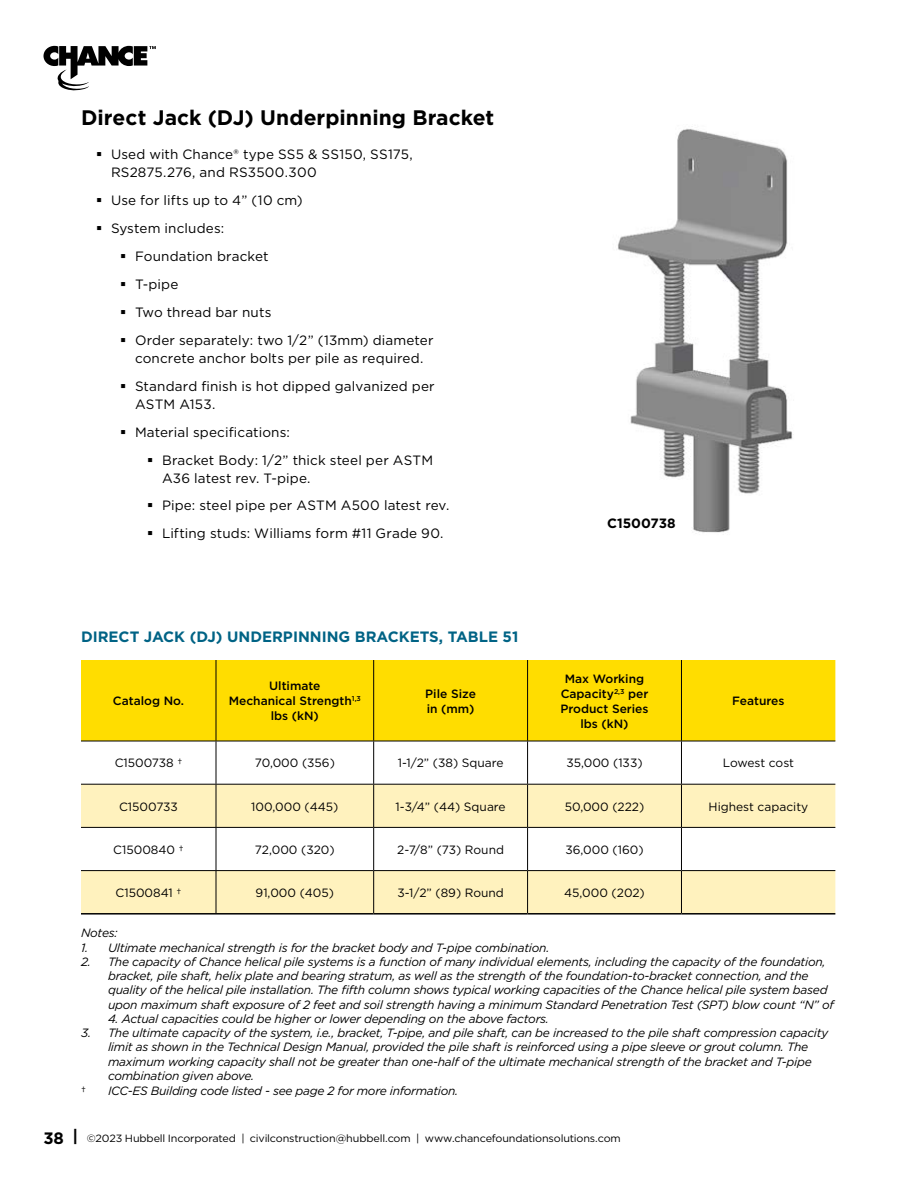
<style>
.page{position:relative;width:918px;height:1188px;background:#fff}
.page>*{position:absolute;margin:0;border:0;box-sizing:border-box;transform-origin:0 0}
._02___SUBHEADS{font:700 21px "Gotham";color:#000}
._03___BODY_COPY__NO{font:700 15px "Gotham";color:#006385}
.t1{font:13.5px/18px "Gotham";letter-spacing:.01em;color:#000}
.t2{font:700 13.5px "Gotham";color:#000}
.t3{font:italic 12px/14.2px "Gotham";letter-spacing:-.02em;color:#000}
._08___TABLE_COPY{font:12px "Gotham";color:#000}
._07__TABLE_HEADS__15{font:500 12px "Gotham";color:#000}
.t4{font:10.5px "Gotham";letter-spacing:-.015em;color:#000}
.s1{font-weight:700;font-size:16.5px}
</style>
<div class="page">
<svg style="left:44px;top:46px;width:112px;height:44px"></svg>
<img style="left:618px;top:128px;width:175px;height:405px">
<div style="left:81px;top:660px;width:754px;height:81px;background:#fd0"></div>
<svg style="left:81px;top:785px;width:754px;height:128px;fill:#fff2be"></svg>
<hr style="left:81px;top:741px;width:135px;height:1px;background:#000">
<hr style="left:216px;top:741px;width:158px;height:1px;background:#000">
<hr style="left:374px;top:741px;width:154px;height:1px;background:#000">
<hr style="left:528px;top:741px;width:153px;height:1px;background:#000">
<hr style="left:681px;top:741px;width:154px;height:1px;background:#000">
<hr style="left:81px;top:784px;width:135px;height:1px;background:#000">
<hr style="left:216px;top:784px;width:158px;height:1px;background:#000">
<hr style="left:374px;top:784px;width:154px;height:1px;background:#000">
<hr style="left:528px;top:784px;width:153px;height:1px;background:#000">
<hr style="left:681px;top:784px;width:154px;height:1px;background:#000">
<hr style="left:81px;top:827px;width:135px;height:1px;background:#000">
<hr style="left:216px;top:827px;width:158px;height:1px;background:#000">
<hr style="left:374px;top:827px;width:154px;height:1px;background:#000">
<hr style="left:528px;top:827px;width:153px;height:1px;background:#000">
<hr style="left:681px;top:827px;width:154px;height:1px;background:#000">
<hr style="left:81px;top:870px;width:135px;height:1px;background:#000">
<hr style="left:216px;top:870px;width:158px;height:1px;background:#000">
<hr style="left:374px;top:870px;width:154px;height:1px;background:#000">
<hr style="left:528px;top:870px;width:153px;height:1px;background:#000">
<hr style="left:681px;top:870px;width:154px;height:1px;background:#000">
<hr style="left:216px;top:660px;width:1px;height:81px;background:#000">
<hr style="left:373px;top:660px;width:1px;height:81px;background:#000">
<hr style="left:527px;top:660px;width:1px;height:81px;background:#000">
<hr style="left:681px;top:660px;width:1px;height:81px;background:#000">
<hr style="left:81px;top:913px;width:135px;height:2px;background:#000">
<hr style="left:216px;top:741px;width:1px;height:43px;background:#000">
<hr style="left:216px;top:785px;width:1px;height:42px;background:#000">
<hr style="left:216px;top:828px;width:1px;height:42px;background:#000">
<hr style="left:216px;top:871px;width:1px;height:42px;background:#000">
<hr style="left:373px;top:741px;width:1px;height:43px;background:#000">
<hr style="left:527px;top:741px;width:1px;height:43px;background:#000">
<hr style="left:373px;top:785px;width:1px;height:42px;background:#000">
<hr style="left:527px;top:785px;width:1px;height:42px;background:#000">
<hr style="left:373px;top:828px;width:1px;height:42px;background:#000">
<hr style="left:527px;top:828px;width:1px;height:42px;background:#000">
<hr style="left:373px;top:871px;width:1px;height:42px;background:#000">
<hr style="left:527px;top:871px;width:1px;height:42px;background:#000">
<hr style="left:216px;top:913px;width:158px;height:2px;background:#000">
<hr style="left:374px;top:913px;width:154px;height:2px;background:#000">
<hr style="left:528px;top:913px;width:153px;height:2px;background:#000">
<hr style="left:681px;top:741px;width:1px;height:43px;background:#000">
<hr style="left:681px;top:785px;width:1px;height:42px;background:#000">
<hr style="left:681px;top:828px;width:1px;height:42px;background:#000">
<hr style="left:681px;top:871px;width:1px;height:42px;background:#000">
<hr style="left:681px;top:913px;width:154px;height:2px;background:#000">
<p class="_02___SUBHEADS" style="left:81px;top:103px;width:415px">Direct Jack (DJ) Underpinning Bracket</p>
<p class="t1" style="left:111px;top:145px;width:303px">Used with Chance® type SS5 &amp; SS150, SS175,<br>RS2875.276, and RS3500.300</p>
<p class="t1" style="left:111px;top:191px;width:193px">Use for lifts up to 4” (10 cm)</p>
<p class="t1" style="left:111px;top:219px;width:115px">System includes:</p>
<p class="t1" style="left:135px;top:247px;width:135px">Foundation bracket</p>
<p class="t1" style="left:135px;top:275px;width:45px">T-pipe</p>
<p class="t1" style="left:135px;top:303px;width:138px">Two thread bar nuts</p>
<p class="t1" style="left:135px;top:331px;width:300px">Order separately: two 1/2” (13mm) diameter concrete anchor bolts per pile as required.</p>
<p class="t1" style="left:135px;top:377px;width:301px">Standard finish is hot dipped galvanized per<br>ASTM A153.</p>
<p class="t1" style="left:135px;top:423px;width:156px">Material specifications:</p>
<p class="t1" style="left:162px;top:451px;width:273px">Bracket Body: 1/2” thick steel per ASTM<br>A36 latest rev. T-pipe.</p>
<p class="t1" style="left:162px;top:496px;width:289px">Pipe: steel pipe per ASTM A500 latest rev.</p>
<p class="t1" style="left:162px;top:524px;width:283px">Lifting studs: Williams form #11 Grade 90.</p>
<p class="_03___BODY_COPY__NO" style="left:81px;top:627px;width:439px">DIRECT JACK (DJ) UNDERPINNING BRACKETS, TABLE 51</p>
<p class="_07__TABLE_HEADS__15" style="left:113px;top:693px;width:73px">Catalog No.</p>
<p class="_07__TABLE_HEADS__15" style="left:269px;top:678px;width:53px">Ultimate</p>
<p class="_07__TABLE_HEADS__15" style="left:229px;top:693px;width:134px">Mechanical Strength<sup>1,3</sup></p>
<p class="_07__TABLE_HEADS__15" style="left:271px;top:708px;width:50px">lbs (kN)</p>
<p class="_07__TABLE_HEADS__15" style="left:425px;top:686px;width:52px">Pile Size</p>
<p class="_07__TABLE_HEADS__15" style="left:427px;top:701px;width:49px">in (mm)</p>
<p class="t2" style="left:607px;top:515px;width:70px">C1500738</p>
<p class="_07__TABLE_HEADS__15" style="left:565px;top:671px;width:81px">Max Working</p>
<p class="_07__TABLE_HEADS__15" style="left:561px;top:686px;width:89px">Capacity<sup>2,3</sup> per</p>
<p class="_07__TABLE_HEADS__15" style="left:560px;top:701px;width:90px">Product Series</p>
<p class="_07__TABLE_HEADS__15" style="left:580px;top:716px;width:50px">lbs (kN)</p>
<p class="_07__TABLE_HEADS__15" style="left:732px;top:693px;width:54px">Features</p>
<p class="_08___TABLE_COPY" style="left:115px;top:755px;width:69px">C1500738 †</p>
<p class="_08___TABLE_COPY" style="left:255px;top:755px;width:82px">70,000 (356)</p>
<p class="_08___TABLE_COPY" style="left:398px;top:755px;width:107px">1-1/2” (38) Square</p>
<p class="_08___TABLE_COPY" style="left:566px;top:755px;width:78px">35,000 (133)</p>
<p class="_08___TABLE_COPY" style="left:723px;top:755px;width:73px">Lowest cost</p>
<p class="_08___TABLE_COPY" style="left:119px;top:799px;width:60px">C1500733</p>
<p class="_08___TABLE_COPY" style="left:251px;top:799px;width:89px">100,000 (445)</p>
<p class="_08___TABLE_COPY" style="left:396px;top:799px;width:112px">1-3/4” (44) Square</p>
<p class="_08___TABLE_COPY" style="left:565px;top:799px;width:81px">50,000 (222)</p>
<p class="_08___TABLE_COPY" style="left:709px;top:799px;width:101px">Highest capacity</p>
<p class="_08___TABLE_COPY" style="left:113px;top:842px;width:72px">C1500840 †</p>
<p class="_08___TABLE_COPY" style="left:255px;top:842px;width:81px">72,000 (320)</p>
<p class="_08___TABLE_COPY" style="left:397px;top:842px;width:108px">2-7/8” (73) Round</p>
<p class="_08___TABLE_COPY" style="left:565px;top:842px;width:80px">36,000 (160)</p>
<p class="_08___TABLE_COPY" style="left:116px;top:885px;width:67px">C1500841 †</p>
<p class="_08___TABLE_COPY" style="left:256px;top:885px;width:80px">91,000 (405)</p>
<p class="_08___TABLE_COPY" style="left:397px;top:885px;width:108px">3-1/2” (89) Round</p>
<p class="_08___TABLE_COPY" style="left:564px;top:885px;width:82px">45,000 (202)</p>
<p class="t3" style="left:81px;top:926px;width:38px">Notes:</p>
<p class="t3" style="left:81px;top:940px;width:470px">1. Ultimate mechanical strength is for the bracket body and T-pipe combination.</p>
<p class="t3" style="left:108px;top:954px;width:728px;text-indent:-27px">2. The capacity of Chance helical pile systems is a function of many individual elements, including the capacity of the foundation, bracket, pile shaft, helix plate and bearing stratum, as well as the strength of the foundation-to-bracket connection, and the quality of the helical pile installation. The fifth column shows typical working capacities of the Chance helical pile system based upon maximum shaft exposure of 2 feet and soil strength having a minimum Standard Penetration Test (SPT) blow count “N” of</p>
<p class="t3" style="left:108px;top:1011px;width:443px">4. Actual capacities could be higher or lower depending on the above factors.</p>
<p class="t3" style="left:108px;top:1025px;width:722px;text-indent:-27px">3. The ultimate capacity of the system, i.e., bracket, T-pipe, and pile shaft, can be increased to the pile shaft compression capacity limit as shown in the Technical Design Manual, provided the pile shaft is reinforced using a pipe sleeve or grout column. The maximum working capacity shall not be greater than one-half of the ultimate mechanical strength of the bracket and T-pipe combination given above.</p>
<p class="_08___TABLE_COPY" style="left:81px;top:1083px;width:6px">†</p>
<p class="t3" style="left:108px;top:1083px;width:352px">ICC-ES Building code listed - see page 2 for more information.</p>
<p class="t4" style="left:44px;top:1132px;width:579px"><span class="s1">38 |</span> ©2023 Hubbell Incorporated | civilconstruction@hubbell.com | www.chancefoundationsolutions.com</p>
</div>
